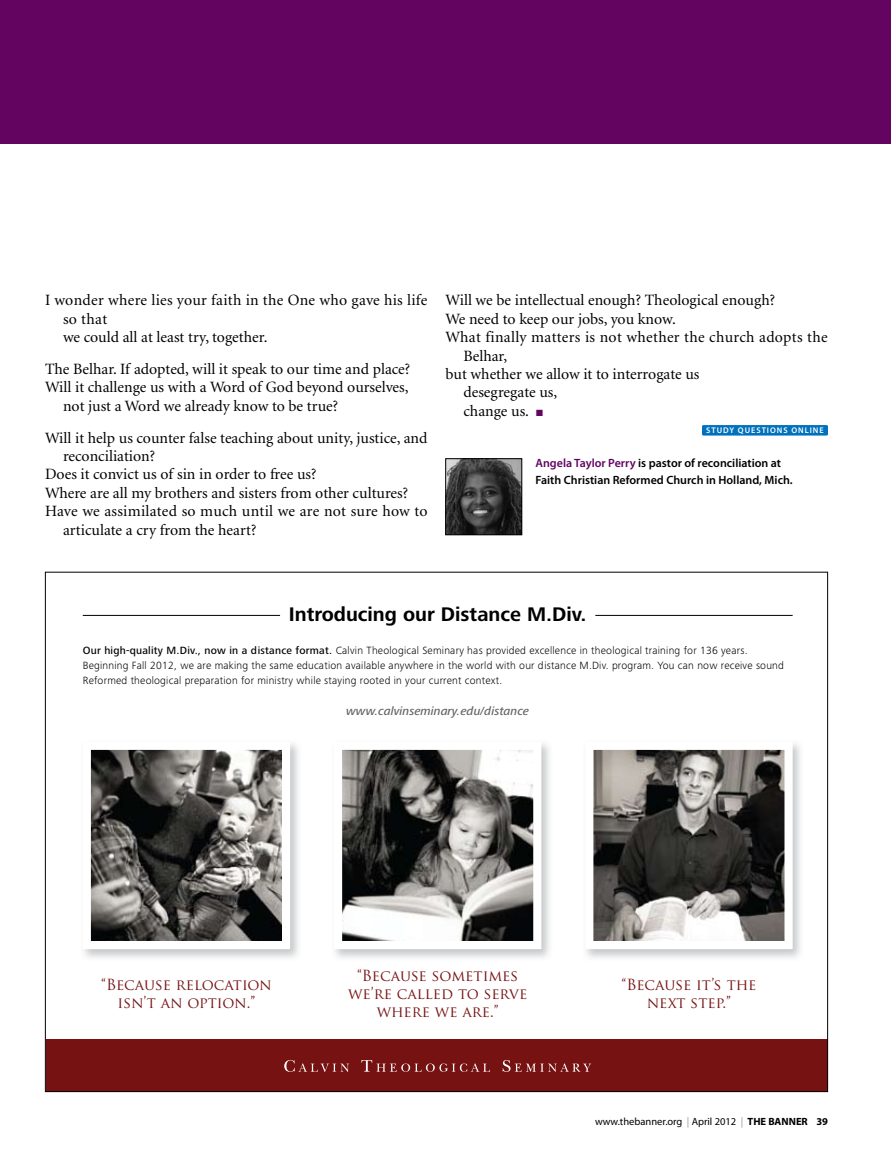
<style>
.page{position:relative;width:891px;height:1161px;background:#fff}
.page>*{position:absolute;margin:0;border:0;box-sizing:border-box;transform-origin:0 0}
.t1{font:700 20.4px "Frutiger Next Pro";color:#000}
.t2{font:15.75px/18.5px "Minion";color:#000}
.t3{font:15.75px "Minion";letter-spacing:.02em;color:#000}
.t4{font:15px/18px "Trajan Pro";color:#771213;text-align:center}
.t5{font:italic 500 12.3px "Frutiger Next Pro";color:#636467}
.t6{font:600 12px/16.5px "Myriad Pro";color:#000}
.t7{font:300 10.95px/15px "Frutiger Next Pro";letter-spacing:.02em;color:#000}
.t8{font:10.5px "Myriad";color:#000}
.t9{font:600 8.25px "Myriad Pro";letter-spacing:.12em;color:#fff}
.s1{color:#620460}
.s2{font-weight:500}
.s3{color:#939598}
.s4{font-weight:700}
</style>
<div class="page">
<div style="left:0;top:0;width:891px;height:144px;background:#620460"></div>
<img style="left:448px;top:461px;width:72px;height:72px">
<div style="left:446px;top:459px;width:76px;height:76px;border:1px solid #000"></div>
<div style="left:702px;top:425px;width:126px;height:11px;background:#0071bc;border-radius:2px"></div>
<div style="left:46px;top:1040px;width:782px;height:52px;background:#771213"></div>
<img style="left:594px;top:751px;width:190px;height:189px">
<div style="left:585px;top:742px;width:208px;height:207px;border:8px solid #fff"></div>
<img style="left:92px;top:751px;width:189px;height:189px">
<div style="left:83px;top:742px;width:207px;height:207px;border:8px solid #fff"></div>
<img style="left:335px;top:743px;width:214px;height:215px">
<img style="left:343px;top:751px;width:189px;height:189px">
<div style="left:334px;top:742px;width:207px;height:207px;border:8px solid #fff"></div>
<svg style="left:284px;top:1060px;width:65px;height:12px"></svg>
<svg style="left:361px;top:1060px;width:129px;height:12px"></svg>
<svg style="left:503px;top:1060px;width:88px;height:12px"></svg>
<hr style="left:83px;top:615px;width:197px;height:1px;background:#000">
<hr style="left:595px;top:615px;width:198px;height:1px;background:#000">
<p class="t2" style="left:63px;top:292px;width:366px;text-indent:-18px">I wonder where lies your faith in the One who gave his life so that<br>we could all at least try, together.</p>
<p class="t2" style="left:45px;top:360px;width:367px">The Belhar. If adopted, will it speak to our time and place?</p>
<p class="t2" style="left:45px;top:379px;width:365px">Will it challenge us with a Word of God beyond ourselves,</p>
<p class="t2" style="left:63px;top:397px;width:277px">not just a Word we already know to be true?</p>
<p class="t2" style="left:45px;top:429px;width:384px">Will it help us counter false teaching about unity, justice, and</p>
<p class="t2" style="left:63px;top:447px;width:94px">reconciliation?</p>
<p class="t2" style="left:45px;top:466px;width:273px">Does it convict us of sin in order to free us?</p>
<p class="t2" style="left:45px;top:484px;width:365px">Where are all my brothers and sisters from other cultures?</p>
<p class="t3" style="left:45px;top:503px;width:384px">Have we assimilated so much until we are not sure how to</p>
<p class="t2" style="left:63px;top:521px;width:195px">articulate a cry from the heart?</p>
<p class="t2" style="left:446px;top:292px;width:331px">Will we be intellectual enough? Theological enough?</p>
<p class="t2" style="left:446px;top:310px;width:232px">We need to keep our jobs, you know.</p>
<p class="t3" style="left:446px;top:329px;width:384px">What finally matters is not whether the church adopts the</p>
<p class="t2" style="left:464px;top:347px;width:45px">Belhar,</p>
<p class="t2" style="left:446px;top:365px;width:256px">but whether we allow it to interrogate us</p>
<p class="t2" style="left:464px;top:384px;width:95px">desegregate us,</p>
<p class="t2" style="left:464px;top:402px;width:81px">change us. <span class="s1">■</span></p>
<p class="t9" style="left:706px;top:426px;width:119px">STUDY QUESTIONS ONLINE</p>
<p class="t6" style="left:536px;top:455px;width:259px"><span class="s1">Angela Taylor Perry</span> is pastor of reconciliation at<br>Faith Christian Reformed Church in Holland, Mich.</p>
<p class="t1" style="left:289px;top:603px;width:299px">Introducing our Distance M.Div.</p>
<p class="t7" style="left:83px;top:643px;width:703px"><span class="s2">Our high-quality M.Div., now in a distance format.</span> Calvin Theological Seminary has provided excellence in theological training for 136 years.<br>Beginning Fall 2012, we are making the same education available anywhere in the world with our distance M.Div. program. You can now receive sound<br>Reformed theological preparation for ministry while staying rooted in your current context.</p>
<p class="t5" style="left:346px;top:704px;width:184px">www.calvinseminary.edu/distance</p>
<p class="t4" style="left:348px;top:967px;width:181px">“Because sometimes we’re called to serve where we are.”</p>
<p class="t4" style="left:101px;top:976px;width:172px">“Because relocation isn’t an option.”</p>
<p class="t4" style="left:622px;top:976px;width:136px">“Because it’s the next step.”</p>
<p class="t8" style="left:595px;top:1116px;width:234px">www.thebanner.org <span class="s3">|</span> April 2012 <span class="s3">|</span> <span class="s4">THE BANNER 39</span></p>
</div>
